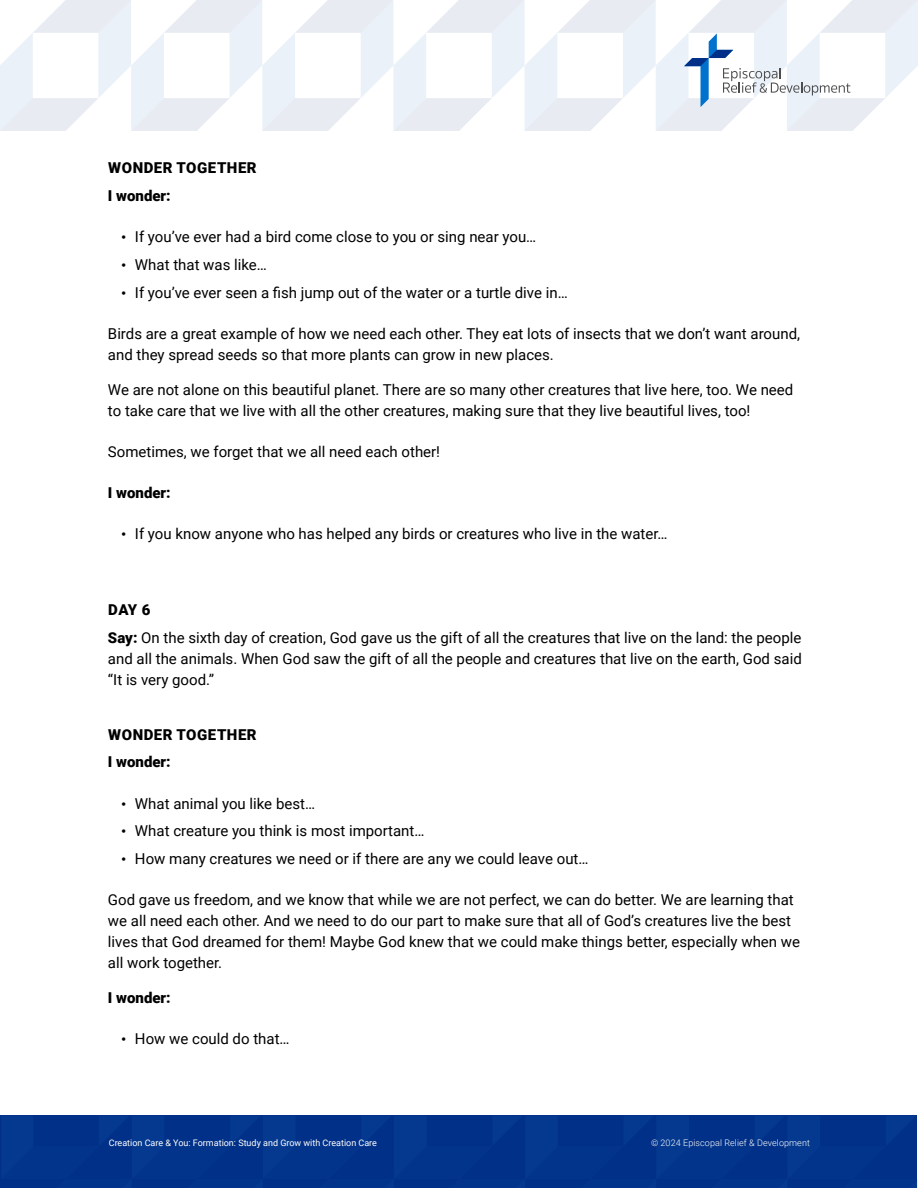
<style>
.page{position:relative;width:918px;height:1188px;background:#fff}
.page>*{position:absolute;margin:0;border:0;box-sizing:border-box;transform-origin:0 0}
.t1{font:15px/21px "Roboto";color:#000}
.t2{font:900 15px/27.8px "Roboto";letter-spacing:.03em;color:#000}
.t3{font:9px "Roboto";color:#fff}
.t4{font:300 9px "Roboto";letter-spacing:.01em;color:#fff}
.s1{font-family:"Source Serif Pro"}
.s2{font-weight:900}
</style>
<div class="page">
<div style="left:1px;top:1116px;width:917px;height:72px;background:#03348c"></div>
<svg style="left:0;top:0;width:918px;height:131px"></svg>
<p class="t2" style="left:108px;top:153px;width:150px">WONDER TOGETHER<br>I wonder:</p>
<p class="t1" style="left:121px;top:226px;width:416px"><span class="s1">•</span> If you’ve ever had a bird come close to you or sing near you…</p>
<p class="t1" style="left:121px;top:254px;width:147px"><span class="s1">•</span> What that was like…</p>
<p class="t1" style="left:121px;top:281px;width:448px"><span class="s1">•</span> If you’ve ever seen a fish jump out of the water or a turtle dive in…</p>
<p class="t1" style="left:108px;top:323px;width:694px">Birds are a great example of how we need each other. They eat lots of insects that we don’t want around, and they spread seeds so that more plants can grow in new places.</p>
<p class="t1" style="left:108px;top:378px;width:687px">We are not alone on this beautiful planet. There are so many other creatures that live here, too. We need to take care that we live with all the other creatures, making sure that they live beautiful lives, too!</p>
<p class="t1" style="left:108px;top:440px;width:334px">Sometimes, we forget that we all need each other!</p>
<p class="t2" style="left:108px;top:478px;width:64px">I wonder:</p>
<p class="t1" style="left:121px;top:523px;width:548px"><span class="s1">•</span> If you know anyone who has helped any birds or creatures who live in the water…</p>
<p class="t1" style="left:108px;top:595px;width:695px;line-height:27.8px"><span class="s2">DAY 6<br>Say:</span> On the sixth day of creation, God gave us the gift of all the creatures that live on the land: the people</p>
<p class="t1" style="left:108px;top:647px;width:695px">and all the animals. When God saw the gift of all the people and creatures that live on the earth, God said “It is very good.”</p>
<p class="t2" style="left:108px;top:720px;width:150px">WONDER TOGETHER<br>I wonder:</p>
<p class="t1" style="left:121px;top:792px;width:195px"><span class="s1">•</span> What animal you like best…</p>
<p class="t1" style="left:121px;top:820px;width:305px"><span class="s1">•</span> What creature you think is most important…</p>
<p class="t1" style="left:121px;top:848px;width:469px"><span class="s1">•</span> How many creatures we need or if there are any we could leave out…</p>
<p class="t1" style="left:108px;top:889px;width:694px">God gave us freedom, and we know that while we are not perfect, we can do better. We are learning that we all need each other. And we need to do our part to make sure that all of God’s creatures live the best lives that God dreamed for them! Maybe God knew that we could make things better, especially when we all work together.</p>
<p class="t2" style="left:108px;top:983px;width:64px">I wonder:</p>
<p class="t1" style="left:121px;top:1028px;width:170px"><span class="s1">•</span> How we could do that…</p>
<p class="t3" style="left:109px;top:1136px;width:270px">Creation Care &amp; You: Formation: Study and Grow with Creation Care</p>
<p class="t4" style="left:651px;top:1136px;width:160px">© 2024 Episcopal Relief &amp; Development</p>
</div>
